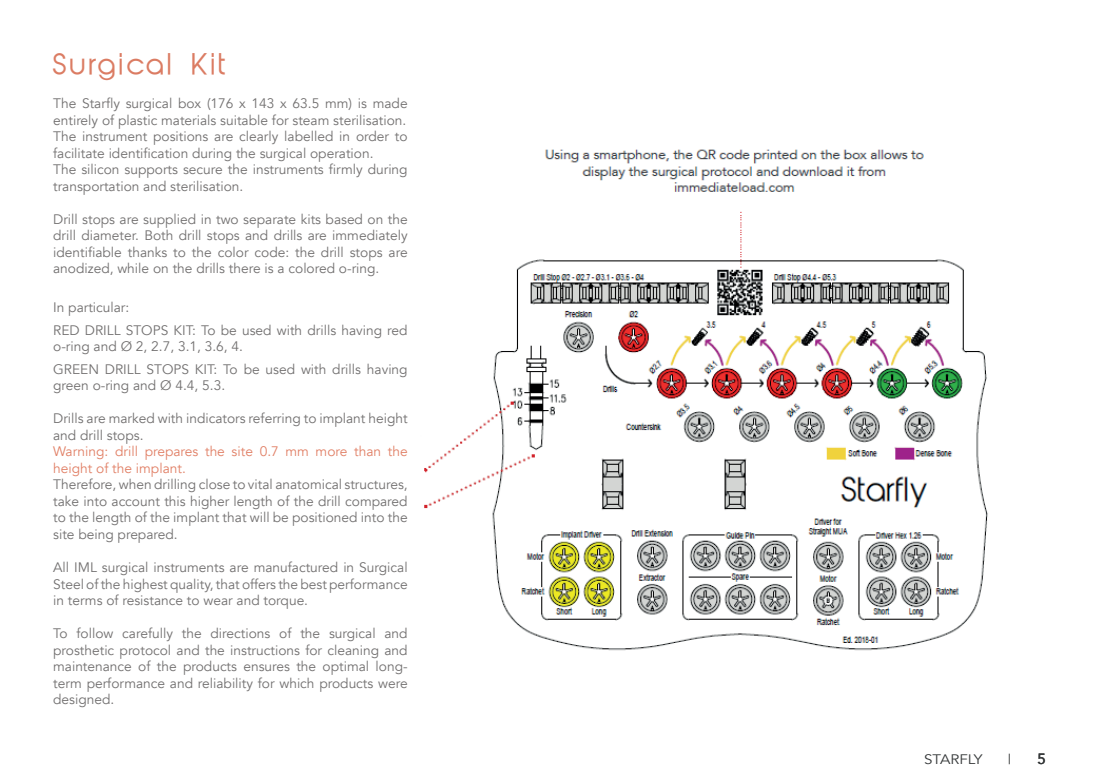
<style>
.page{position:relative;width:1099px;height:780px;background:#fff}
.page>*{position:absolute;margin:0;border:0;box-sizing:border-box;transform-origin:0 0}
.t1{font:27.5px "Abeatby Kai";letter-spacing:.11em;color:#db7c63}
.t2{font:500 15px "Avenir";color:#353839}
.t3{font:13.75px/16.5px "Avenir";color:#727070}
.t4{font:13.75px/16.5px "Avenir";color:#e18066}
.t5{font:13.75px "Avenir";color:#353839;scale:1.1 1}
</style>
<div class="page">
<img style="left:424px;top:149px;width:564px;height:502px">
<h1 class="t1" style="left:53px;top:53px;width:175px">Surgical Kit</h1>
<p class="t3" style="left:53px;top:95px;width:356px">The Starfly surgical box (176 x 143 x 63.5 mm) is made entirely of plastic materials suitable for steam sterilisation.<br>The instrument positions are clearly labelled in order to facilitate identification during the surgical operation.<br>The silicon supports secure the instruments firmly during transportation and sterilisation.</p>
<p class="t3" style="left:53px;top:211px;width:356px;text-align:justify">Drill stops are supplied in two separate kits based on the drill diameter. Both drill stops and drills are immediately identifiable thanks to the color code: the drill stops are anodized, while on the drills there is a colored o-ring.</p>
<p class="t3" style="left:53px;top:296px;width:356px;line-height:22.5px">In particular:<br>RED DRILL STOPS KIT: To be used with drills having red</p>
<p class="t3" style="left:53px;top:335px;width:356px;line-height:22.5px">o-ring and Ø 2, 2.7, 3.1, 3.6, 4.<br>GREEN DRILL STOPS KIT: To be used with drills having</p>
<p class="t3" style="left:53px;top:377px;width:173px">green o-ring and Ø 4.4, 5.3.</p>
<p class="t3" style="left:53px;top:410px;width:356px">Drills are marked with indicators referring to implant height and drill stops.</p>
<p class="t4" style="left:53px;top:443px;width:356px">Warning: drill prepares the site 0.7 mm more than the height of the implant.</p>
<p class="t3" style="left:53px;top:476px;width:356px;text-align:justify">Therefore, when drilling close to vital anatomical structures, take into account this higher length of the drill compared to the length of the implant that will be positioned into the site being prepared.</p>
<p class="t3" style="left:53px;top:559px;width:356px;text-align:justify">All IML surgical instruments are manufactured in Surgical Steel of the highest quality, that offers the best performance in terms of resistance to wear and torque.</p>
<p class="t3" style="left:53px;top:625px;width:356px;text-align:justify">To follow carefully the directions of the surgical and prosthetic protocol and the instructions for cleaning and maintenance of the products ensures the optimal long&shy;term performance and reliability for which products were designed.</p>
<p class="t5" style="left:924px;top:750px;width:55px">STARFLY</p>
<p class="t5" style="left:1007px;top:750px;width:5px">|</p>
<p class="t2" style="left:1037px;top:745px;width:10px">5</p>
</div>
